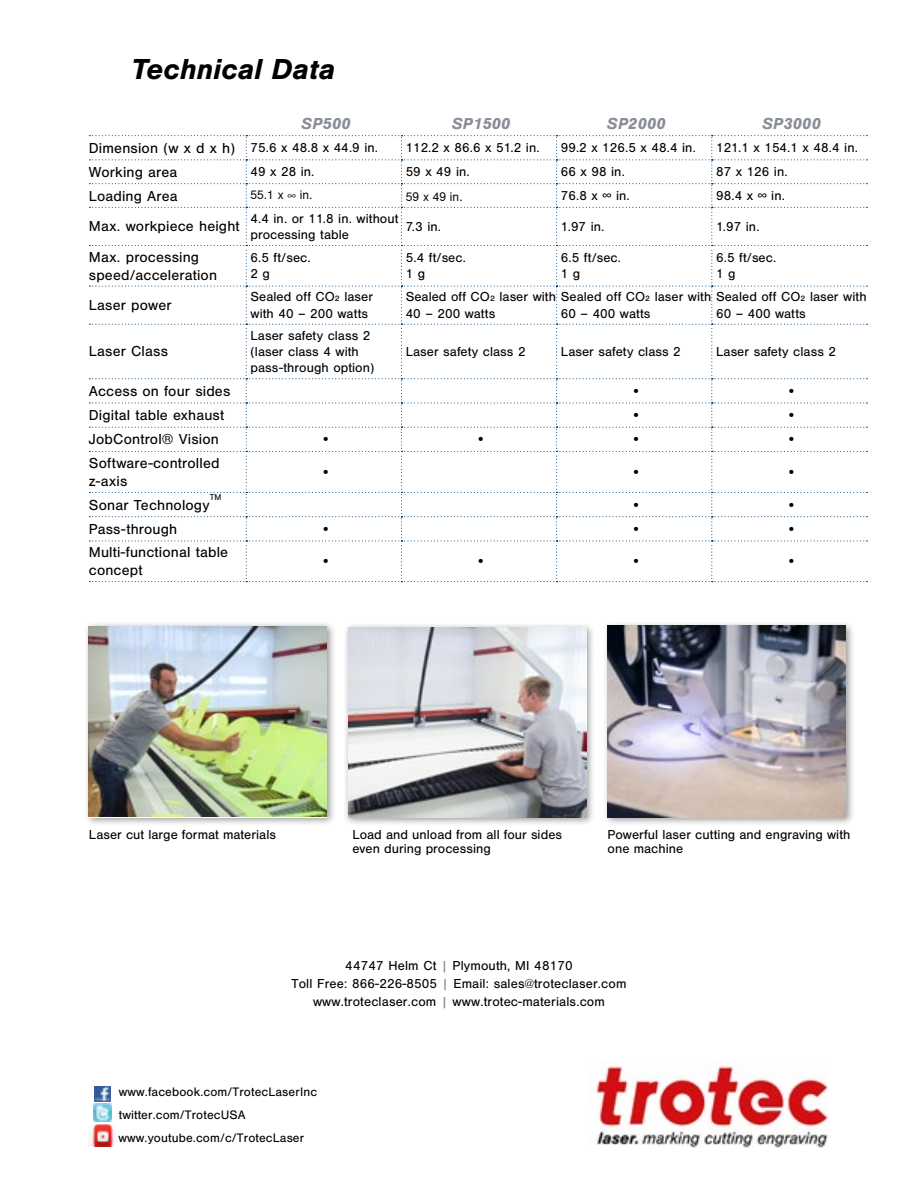
<style>
.page{position:relative;width:918px;height:1188px;background:#fff}
.page>*{position:absolute;margin:0;border:0;box-sizing:border-box;transform-origin:0 0}
.t1{font:italic 700 30px "Nimbus San";color:#000}
.t2{font:italic 700 16.5px "Nimbus San";letter-spacing:.01em;color:#888d96}
.t3{font:15px/17.9px "Nimbus San";letter-spacing:.01em;color:#000}
.t4{font:13.5px/16.4px "Nimbus San";letter-spacing:.005em;color:#000}
.t5{font:12.75px/23px "Nimbus San";letter-spacing:.01em;color:#000}
.t6{font:12px "Nimbus Sans Global";letter-spacing:.005em;color:#000}
.t7{font:8.7px "Nimbus San";color:#000}
.s1{font-size:15px}
.s2{color:#888d96}
</style>
<div class="page">
<svg style="left:89px;top:135px;width:779px;height:447px"></svg>
<div style="left:84px;top:621px;width:252px;height:204px;background:#000;opacity:.4"></div>
<img style="left:89px;top:627px;width:238px;height:189px">
<div style="left:344px;top:623px;width:252px;height:202px;background:#000;opacity:.4"></div>
<img style="left:348px;top:627px;width:238px;height:190px">
<div style="left:603px;top:621px;width:252px;height:204px;background:#000;opacity:.4"></div>
<img style="left:608px;top:626px;width:238px;height:191px">
<img style="left:592px;top:1065px;width:236px;height:83px">
<img style="left:95px;top:1086px;width:16px;height:15px">
<img style="left:94px;top:1103px;width:18px;height:18px">
<img style="left:92px;top:1124px;width:22px;height:23px">
<h1 class="t1" style="left:131px;top:52px;width:205px">Technical Data</h1>
<p class="t2" style="left:301px;top:114px;width:51px">SP500</p>
<p class="t2" style="left:452px;top:114px;width:60px">SP1500</p>
<p class="t2" style="left:607px;top:114px;width:60px">SP2000</p>
<p class="t2" style="left:762px;top:114px;width:60px">SP3000</p>
<p class="t4" style="left:89px;top:140px;width:291px"><span class="s1">Dimension (w x d x h)</span> 75.6 x 48.8 x 44.9 in.</p>
<p class="t4" style="left:406px;top:140px;width:135px">112.2 x 86.6 x 51.2 in.</p>
<p class="t4" style="left:561px;top:140px;width:137px">99.2 x 126.5 x 48.4 in.</p>
<p class="t4" style="left:716px;top:140px;width:143px">121.1 x 154.1 x 48.4 in.</p>
<p class="t3" style="left:89px;top:163px;width:90px">Working area</p>
<p class="t4" style="left:250px;top:164px;width:66px">49 x 28 in.</p>
<p class="t4" style="left:406px;top:164px;width:66px">59 x 49 in.</p>
<p class="t4" style="left:561px;top:164px;width:66px">66 x 98 in.</p>
<p class="t4" style="left:716px;top:164px;width:73px">87 x 126 in.</p>
<p class="t3" style="left:89px;top:187px;width:90px">Loading Area</p>
<p class="t4" style="left:561px;top:188px;width:70px">76.8 x ∞ in.</p>
<p class="t4" style="left:716px;top:188px;width:70px">98.4 x ∞ in.</p>
<p class="t3" style="left:89px;top:218px;width:152px">Max. workpiece height</p>
<p class="t4" style="left:250px;top:210px;width:149px">4.4 in. or 11.8 in. without processing table</p>
<p class="t4" style="left:406px;top:219px;width:37px">7.3 in.</p>
<p class="t4" style="left:561px;top:219px;width:45px">1.97 in.</p>
<p class="t4" style="left:716px;top:219px;width:45px">1.97 in.</p>
<p class="t3" style="left:89px;top:248px;width:130px">Max. processing speed/acceleration</p>
<p class="t4" style="left:250px;top:250px;width:62px">6.5 ft/sec.<br>2 g</p>
<p class="t4" style="left:406px;top:250px;width:62px">5.4 ft/sec.<br>1 g</p>
<p class="t4" style="left:561px;top:250px;width:62px">6.5 ft/sec.<br>1 g</p>
<p class="t4" style="left:716px;top:250px;width:62px">6.5 ft/sec.<br>1 g</p>
<p class="t3" style="left:89px;top:297px;width:84px">Laser power</p>
<p class="t4" style="left:250px;top:289px;width:124px">Sealed off CO₂ laser with 40 – 200 watts</p>
<p class="t4" style="left:406px;top:289px;width:462px">Sealed off CO₂ laser with Sealed off CO₂ laser with Sealed off CO₂ laser with<br>40 – 200 watts</p>
<p class="t6" style="left:250px;top:188px;width:63px">55.1 x ∞ in.</p>
<p class="t6" style="left:406px;top:189px;width:58px">59 x 49 in.</p>
<p class="t4" style="left:561px;top:305px;width:91px">60 – 400 watts</p>
<p class="t4" style="left:716px;top:305px;width:91px">60 – 400 watts</p>
<p class="t3" style="left:89px;top:343px;width:81px">Laser Class</p>
<p class="t4" style="left:250px;top:327px;width:126px">Laser safety class 2 (laser class 4 with pass-through option)</p>
<p class="t4" style="left:406px;top:344px;width:121px">Laser safety class 2</p>
<p class="t4" style="left:561px;top:344px;width:121px">Laser safety class 2</p>
<p class="t4" style="left:716px;top:344px;width:121px">Laser safety class 2</p>
<p class="t3" style="left:89px;top:382px;width:143px">Access on four sides</p>
<p class="t3" style="left:631px;top:382px;width:12px">•</p>
<p class="t3" style="left:787px;top:382px;width:12px">•</p>
<p class="t3" style="left:89px;top:406px;width:137px">Digital table exhaust</p>
<p class="t3" style="left:631px;top:406px;width:12px">•</p>
<p class="t3" style="left:787px;top:406px;width:12px">•</p>
<p class="t3" style="left:89px;top:431px;width:132px">JobControl® Vision</p>
<p class="t3" style="left:321px;top:431px;width:12px">•</p>
<p class="t3" style="left:476px;top:431px;width:12px">•</p>
<p class="t3" style="left:631px;top:431px;width:12px">•</p>
<p class="t3" style="left:787px;top:431px;width:12px">•</p>
<p class="t3" style="left:89px;top:454px;width:132px">Software-controlled z-axis</p>
<p class="t3" style="left:321px;top:463px;width:12px">•</p>
<p class="t3" style="left:631px;top:463px;width:12px">•</p>
<p class="t3" style="left:787px;top:463px;width:12px">•</p>
<p class="t7" style="left:210px;top:492px;width:13px">TM</p>
<p class="t3" style="left:89px;top:496px;width:122px">Sonar Technology</p>
<p class="t3" style="left:631px;top:496px;width:12px">•</p>
<p class="t3" style="left:787px;top:496px;width:12px">•</p>
<p class="t3" style="left:89px;top:520px;width:90px">Pass-through</p>
<p class="t3" style="left:321px;top:520px;width:12px">•</p>
<p class="t3" style="left:631px;top:520px;width:12px">•</p>
<p class="t3" style="left:787px;top:520px;width:12px">•</p>
<p class="t3" style="left:89px;top:544px;width:141px">Multi-functional table concept</p>
<p class="t3" style="left:321px;top:553px;width:12px">•</p>
<p class="t3" style="left:476px;top:553px;width:12px">•</p>
<p class="t3" style="left:631px;top:553px;width:12px">•</p>
<p class="t3" style="left:787px;top:553px;width:12px">•</p>
<p class="t4" style="left:89px;top:827px;width:189px">Laser cut large format materials</p>
<p class="t4" style="left:352px;top:828px;width:211px;line-height:14.2px">Load and unload from all four sides even during processing</p>
<p class="t4" style="left:608px;top:828px;width:244px;line-height:14.2px">Powerful laser cutting and engraving with one machine</p>
<p class="t4" style="left:291px;top:957px;width:337px;line-height:18px;text-align:center">44747 Helm Ct <span class="s2">|</span> Plymouth, MI 48170<br>Toll Free: 866-226-8505 <span class="s2">|</span> Email: sales@troteclaser.com www.troteclaser.com <span class="s2">|</span> www.trotec-materials.com</p>
<p class="t5" style="left:118px;top:1081px;width:200px">www.facebook.com/TrotecLaserInc twitter.com/TrotecUSA www.youtube.com/c/TrotecLaser</p>
</div>
